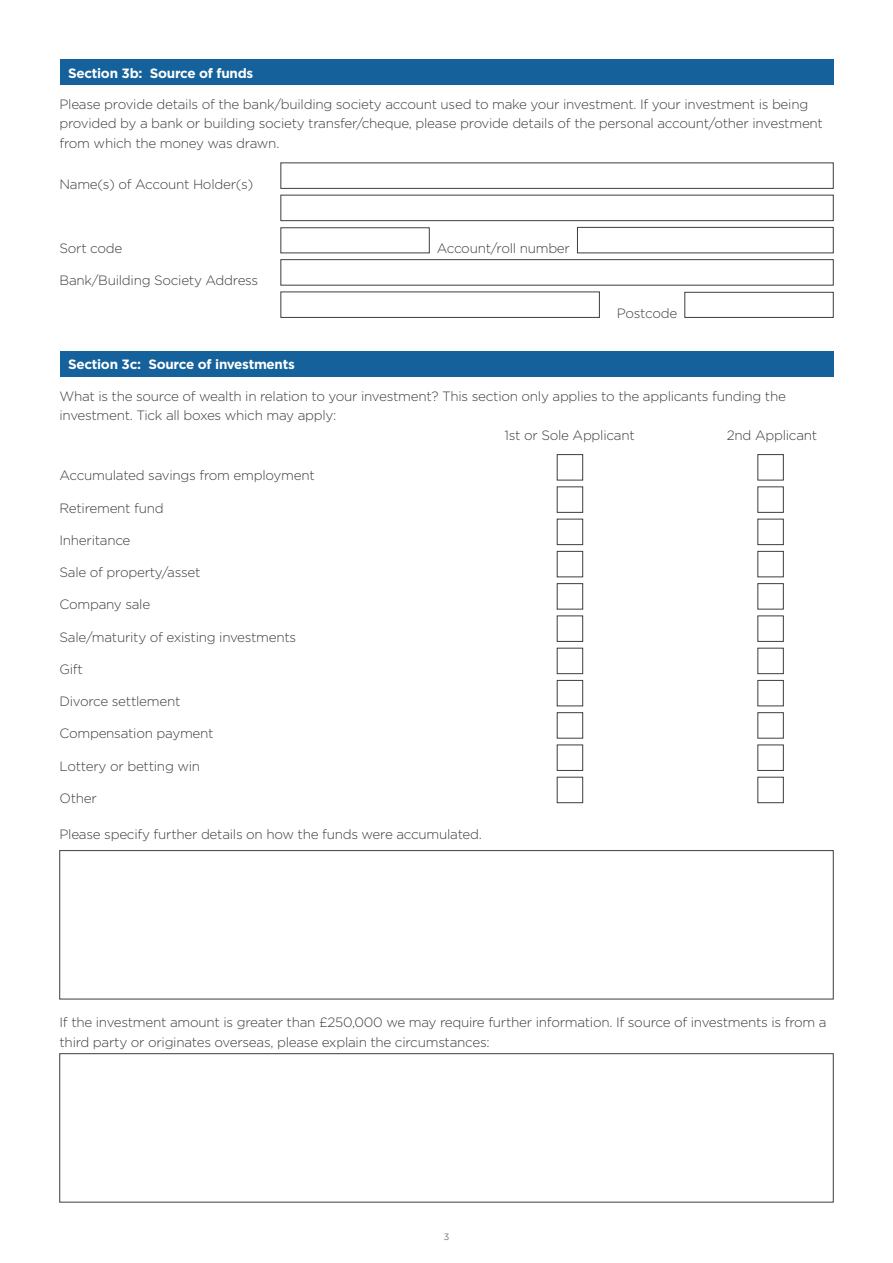
<style>
.page{position:relative;width:893px;height:1263px;background:#fff}
.page>*{position:absolute;margin:0;border:0;box-sizing:border-box;transform-origin:0 0}
.t1{font:300 13.5px/19.5px "Gotham";letter-spacing:-.02em;color:#3e3e3f}
.t2{font:700 13.5px "Gotham";letter-spacing:-.02em;color:#fff}
.t3{font:300 9px "Gotham";color:#3e3e3f}
</style>
<div class="page">
<div style="left:60px;top:351px;width:773px;height:26px;background:#15619c"></div>
<div style="left:557px;top:454px;width:26px;height:26px;background:#fff;border:1px solid #3e3e3f"></div>
<div style="left:557px;top:487px;width:26px;height:25px;background:#fff;border:1px solid #3e3e3f"></div>
<div style="left:557px;top:519px;width:26px;height:26px;background:#fff;border:1px solid #3e3e3f"></div>
<div style="left:557px;top:551px;width:26px;height:26px;background:#fff;border:1px solid #3e3e3f"></div>
<div style="left:557px;top:583px;width:26px;height:26px;background:#fff;border:1px solid #3e3e3f"></div>
<div style="left:557px;top:616px;width:26px;height:26px;background:#fff;border:1px solid #3e3e3f"></div>
<div style="left:557px;top:648px;width:26px;height:26px;background:#fff;border:1px solid #3e3e3f"></div>
<div style="left:557px;top:680px;width:26px;height:26px;background:#fff;border:1px solid #3e3e3f"></div>
<div style="left:557px;top:712px;width:26px;height:26px;background:#fff;border:1px solid #3e3e3f"></div>
<div style="left:557px;top:745px;width:26px;height:26px;background:#fff;border:1px solid #3e3e3f"></div>
<div style="left:557px;top:777px;width:26px;height:26px;background:#fff;border:1px solid #3e3e3f"></div>
<div style="left:758px;top:777px;width:25px;height:26px;background:#fff;border:1px solid #3e3e3f"></div>
<div style="left:60px;top:850px;width:773px;height:149px;border:1px solid #3e3e3f"></div>
<div style="left:60px;top:1053px;width:773px;height:149px;border:1px solid #3e3e3f"></div>
<div style="left:60px;top:60px;width:773px;height:25px;background:#15619c"></div>
<div style="left:281px;top:163px;width:552px;height:26px;background:#fff;border:1px solid #3e3e3f"></div>
<div style="left:281px;top:195px;width:552px;height:26px;background:#fff;border:1px solid #3e3e3f"></div>
<div style="left:577px;top:227px;width:256px;height:26px;background:#fff;border:1px solid #3e3e3f"></div>
<div style="left:281px;top:259px;width:552px;height:26px;background:#fff;border:1px solid #3e3e3f"></div>
<div style="left:281px;top:292px;width:319px;height:26px;background:#fff;border:1px solid #3e3e3f"></div>
<div style="left:685px;top:292px;width:148px;height:26px;background:#fff;border:1px solid #3e3e3f"></div>
<p class="t2" style="left:68px;top:64px;width:187px">Section 3b: Source of funds</p>
<p class="t1" style="left:60px;top:94px;width:765px">Please provide details of the bank/building society account used to make your investment. If your investment is being provided by a bank or building society transfer/cheque, please provide details of the personal account/other investment from which the money was drawn.</p>
<p class="t1" style="left:60px;top:174px;width:195px">Name(s) of Account Holder(s)</p>
<p class="t1" style="left:60px;top:238px;width:64px">Sort code</p>
<p class="t1" style="left:437px;top:238px;width:135px">Account/roll number</p>
<p class="t1" style="left:60px;top:270px;width:200px">Bank/Building Society Address</p>
<p class="t1" style="left:617px;top:303px;width:62px">Postcode</p>
<p class="t2" style="left:68px;top:356px;width:228px">Section 3c: Source of investments</p>
<p class="t1" style="left:60px;top:386px;width:728px">What is the source of wealth in relation to your investment? This section only applies to the applicants funding the</p>
<p class="t1" style="left:60px;top:405px;width:278px">investment. Tick all boxes which may apply:</p>
<p class="t1" style="left:505px;top:425px;width:132px">1st or Sole Applicant</p>
<p class="t1" style="left:727px;top:425px;width:92px">2nd Applicant</p>
<p class="t1" style="left:60px;top:465px;width:257px">Accumulated savings from employment</p>
<p class="t1" style="left:60px;top:498px;width:106px">Retirement fund</p>
<p class="t1" style="left:60px;top:530px;width:73px">Inheritance</p>
<p class="t1" style="left:60px;top:562px;width:142px">Sale of property/asset</p>
<p class="t1" style="left:60px;top:594px;width:92px">Company sale</p>
<p class="t1" style="left:60px;top:627px;width:238px">Sale/maturity of existing investments</p>
<p class="t1" style="left:60px;top:659px;width:25px">Gift</p>
<p class="t1" style="left:60px;top:691px;width:122px">Divorce settlement</p>
<p class="t1" style="left:60px;top:723px;width:156px">Compensation payment</p>
<p class="t1" style="left:60px;top:756px;width:142px">Lottery or betting win</p>
<p class="t1" style="left:60px;top:788px;width:39px">Other</p>
<p class="t1" style="left:60px;top:824px;width:424px">Please specify further details on how the funds were accumulated.</p>
<p class="t1" style="left:60px;top:1012px;width:769px">If the investment amount is greater than £250,000 we may require further information. If source of investments is from a third party or originates overseas, please explain the circumstances:</p>
<p class="t3" style="left:444px;top:1231px;width:7px">3</p>
</div>
